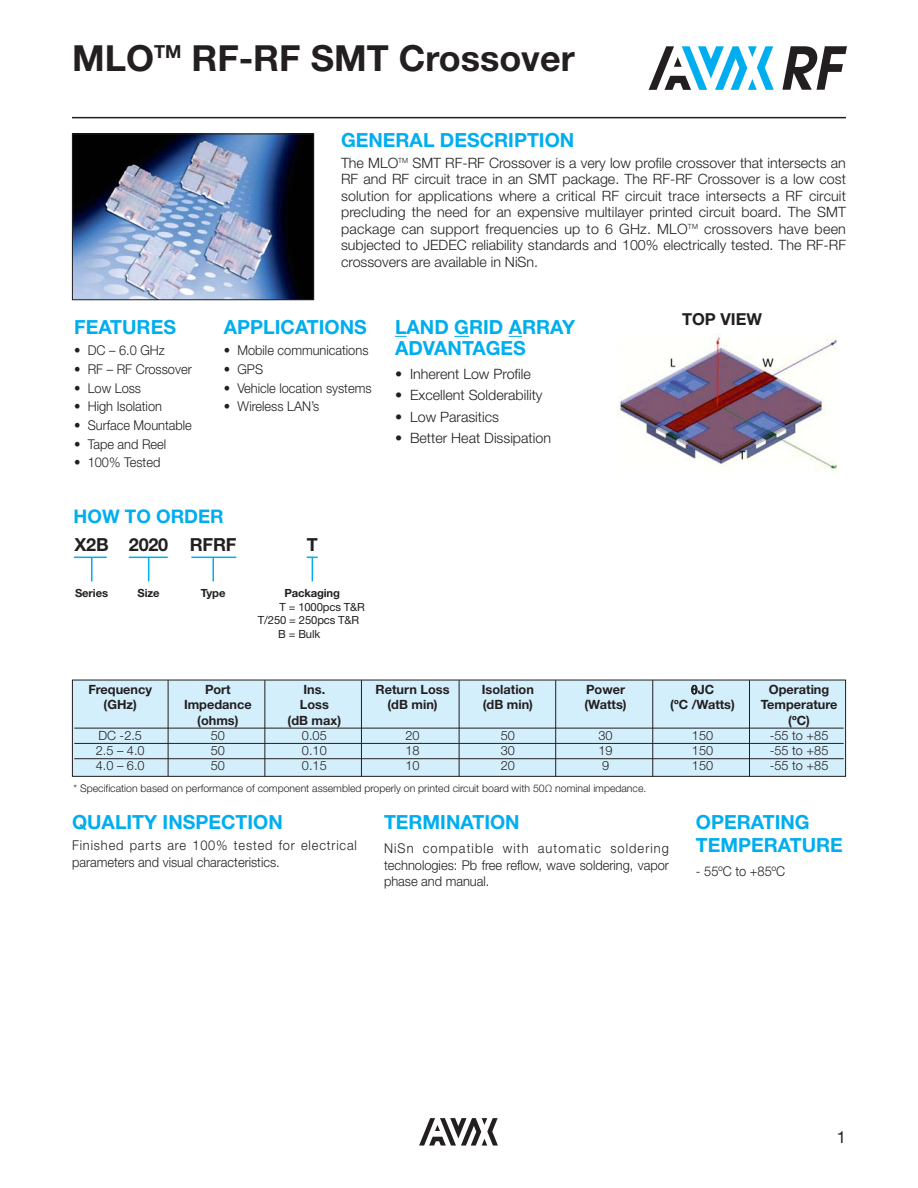
<style>
.page{position:relative;width:918px;height:1188px;background:#fff}
.page>*{position:absolute;margin:0;border:0;box-sizing:border-box;transform-origin:0 0}
.t1{font:700 36px "Helvetica Neue LT Std";color:#231f20}
.t2{font:700 19.5px/22.5px "Helvetica Neue LT Std";color:#00aeef}
.t3{font:700 18.75px "Helvetica Neue LT Std";color:#00aeef}
.t4{font:700 18px "Helvetica Neue LT Std";letter-spacing:-.01em;color:#231f20}
.t5{font:700 16.5px "Helvetica Neue LT Std";color:#231f20}
.t6{font:16.5px "Helvetica Neue";color:#231f20}
.t7{font:300 14.25px/16.5px "Helvetica Neue LT Std";color:#231f20;text-align:justify}
.t8{font:300 13.5px/16.5px "Helvetica Neue LT Std";color:#231f20;text-align:justify;scale:.95 1}
.t9{font:300 13.5px/16.5px "Helvetica Neue LT Std";letter-spacing:.05em;color:#231f20;scale:.95 1}
.t10{font:700 12.75px "Helvetica Neue LT Std";color:#231f20}
.t11{font:300 12.75px "Helvetica Neue LT Std";color:#231f20}
.t12{font:11.25px "Helvetica Neue LT Std";letter-spacing:-.01em;color:#231f20}
.t13{font:700 11.25px "Helvetica Neue LT Std";letter-spacing:-.01em;color:#231f20}
.t14{font:300 10.5px "Helvetica Neue LT Std";color:#231f20}
</style>
<div class="page">
<svg style="left:419px;top:1118px;width:79px;height:28px"></svg>
<svg style="left:782px;top:46px;width:65px;height:44px"></svg>
<svg style="left:649px;top:46px;width:125px;height:44px"></svg>
<hr style="left:72px;top:117px;width:774px;height:1px;background:#231f20">
<img style="left:74px;top:136px;width:238px;height:162px">
<div style="left:72px;top:134px;width:242px;height:166px;border:1px solid #231f20"></div>
<img style="left:618px;top:334px;width:218px;height:136px">
<svg style="left:395px;top:336px;width:12px;height:1px"></svg>
<svg style="left:454px;top:336px;width:15px;height:1px"></svg>
<svg style="left:509px;top:336px;width:13px;height:1px"></svg>
<div style="left:72px;top:680px;width:774px;height:96px;background:#d4effc"></div>
<div style="left:72px;top:680px;width:774px;height:97px;border:1px solid #231f20"></div>
<hr style="left:74px;top:728px;width:770px;height:1px;background:#231f20">
<hr style="left:74px;top:743px;width:770px;height:1px;background:#231f20">
<hr style="left:74px;top:758px;width:770px;height:1px;background:#231f20">
<hr style="left:168px;top:680px;width:1px;height:97px;background:#231f20">
<hr style="left:264px;top:680px;width:1px;height:97px;background:#231f20">
<hr style="left:361px;top:680px;width:1px;height:97px;background:#231f20">
<hr style="left:459px;top:680px;width:1px;height:97px;background:#231f20">
<hr style="left:555px;top:680px;width:1px;height:97px;background:#231f20">
<hr style="left:652px;top:680px;width:1px;height:97px;background:#231f20">
<hr style="left:749px;top:680px;width:1px;height:97px;background:#231f20">
<hr style="left:74px;top:557px;width:33px;height:1px;background:#00aeef">
<hr style="left:91px;top:557px;width:2px;height:24px;background:#00aeef">
<hr style="left:129px;top:557px;width:39px;height:1px;background:#00aeef">
<svg style="left:148px;top:558px;width:1px;height:23px"></svg>
<hr style="left:191px;top:557px;width:45px;height:1px;background:#00aeef">
<svg style="left:213px;top:558px;width:1px;height:23px"></svg>
<svg style="left:307px;top:557px;width:11px;height:24px"></svg>
<h1 class="t1" style="left:72px;top:45px;width:504px">MLO<sup>TM</sup> RF-RF SMT Crossover</h1>
<h2 class="t2" style="left:74px;top:318px;width:103px">FEATURES</h2>
<p class="t8" style="left:74px;top:344px;width:97px">• DC – 6.0 GHz</p>
<p class="t8" style="left:74px;top:362px;width:125px">• RF – RF Crossover</p>
<p class="t8" style="left:74px;top:381px;width:72px">• Low Loss</p>
<p class="t8" style="left:74px;top:400px;width:94px">• High Isolation</p>
<p class="t8" style="left:74px;top:418px;width:126px">• Surface Mountable</p>
<p class="t8" style="left:74px;top:437px;width:99px">• Tape and Reel</p>
<p class="t8" style="left:74px;top:456px;width:92px">• 100% Tested</p>
<h2 class="t2" style="left:341px;top:130px;width:235px">GENERAL DESCRIPTION</h2>
<p class="t7" style="left:341px;top:156px;width:506px">The MLO<sup>TM</sup> SMT RF-RF Crossover is a very low profile crossover that intersects an RF and RF circuit trace in an SMT package. The RF-RF Crossover is a low cost solution for applications where a critical RF circuit trace intersects a RF circuit precluding the need for an expensive multilayer printed circuit board. The SMT package can support frequencies up to 6 GHz. MLO<sup>TM</sup> crossovers have been subjected to JEDEC reliability standards and 100% electrically tested. The RF-RF crossovers are available in NiSn.</p>
<h2 class="t2" style="left:224px;top:318px;width:144px">APPLICATIONS</h2>
<p class="t8" style="left:224px;top:344px;width:154px">• Mobile communications</p>
<p class="t8" style="left:224px;top:362px;width:43px">• GPS</p>
<p class="t8" style="left:224px;top:381px;width:157px">• Vehicle location systems</p>
<p class="t8" style="left:224px;top:400px;width:102px">• Wireless LAN’s</p>
<h2 class="t2" style="left:395px;top:319px;width:182px;line-height:21px">LAND GRID ARRAY<br>ADVANTAGES</h2>
<p class="t7" style="left:395px;top:368px;width:137px">• Inherent Low Profile</p>
<p class="t7" style="left:395px;top:389px;width:149px">• Excellent Solderability</p>
<p class="t7" style="left:395px;top:410px;width:105px">• Low Parasitics</p>
<p class="t7" style="left:395px;top:431px;width:157px">• Better Heat Dissipation</p>
<p class="t5" style="left:682px;top:313px;width:82px">TOP VIEW</p>
<h3 class="t3" style="left:74px;top:509px;width:152px">HOW TO ORDER</h3>
<p class="t4" style="left:190px;top:538px;width:48px">RFRF</p>
<p class="t13" style="left:201px;top:589px;width:26px">Type</p>
<p class="t4" style="left:74px;top:538px;width:36px">X2B</p>
<p class="t13" style="left:75px;top:589px;width:34px">Series</p>
<p class="t4" style="left:129px;top:538px;width:41px">2020</p>
<p class="t13" style="left:138px;top:589px;width:24px">Size</p>
<p class="t4" style="left:307px;top:538px;width:12px">T</p>
<p class="t13" style="left:284px;top:589px;width:57px">Packaging</p>
<p class="t12" style="left:279px;top:600px;width:87px">T = 1000pcs T&amp;R</p>
<p class="t12" style="left:258px;top:614px;width:103px">T/250 = 250pcs T&amp;R</p>
<p class="t12" style="left:278px;top:627px;width:44px">B = Bulk</p>
<p class="t10" style="left:88px;top:685px;width:65px">Frequency</p>
<p class="t10" style="left:205px;top:685px;width:27px">Port</p>
<p class="t10" style="left:304px;top:685px;width:23px">Ins.</p>
<p class="t10" style="left:376px;top:685px;width:75px">Return Loss</p>
<p class="t10" style="left:482px;top:685px;width:54px">Isolation</p>
<p class="t10" style="left:586px;top:685px;width:40px">Power</p>
<p class="t10" style="left:698px;top:685px;width:18px">JC</p>
<p class="t10" style="left:769px;top:685px;width:62px">Operating</p>
<p class="t10" style="left:104px;top:700px;width:35px">(GHz)</p>
<p class="t10" style="left:184px;top:700px;width:69px">Impedance</p>
<p class="t10" style="left:300px;top:700px;width:31px">Loss</p>
<p class="t10" style="left:387px;top:700px;width:52px">(dB min)</p>
<p class="t10" style="left:483px;top:700px;width:52px">(dB min)</p>
<p class="t10" style="left:584px;top:700px;width:44px">(Watts)</p>
<p class="t10" style="left:670px;top:700px;width:66px">(ºC /Watts)</p>
<p class="t10" style="left:761px;top:700px;width:78px">Temperature</p>
<p class="t10" style="left:197px;top:715px;width:43px">(ohms)</p>
<p class="t10" style="left:288px;top:715px;width:55px">(dB max)</p>
<p class="t10" style="left:788px;top:715px;width:23px">(ºC)</p>
<p class="t11" style="left:98px;top:731px;width:45px">DC -2.5</p>
<p class="t11" style="left:211px;top:731px;width:16px">50</p>
<p class="t11" style="left:302px;top:731px;width:26px">0.05</p>
<p class="t11" style="left:405px;top:731px;width:16px">20</p>
<p class="t11" style="left:501px;top:731px;width:16px">50</p>
<p class="t11" style="left:598px;top:731px;width:16px">30</p>
<p class="t11" style="left:692px;top:731px;width:23px">150</p>
<p class="t11" style="left:770px;top:731px;width:60px">-55 to +85</p>
<p class="t11" style="left:96px;top:746px;width:50px">2.5 – 4.0</p>
<p class="t11" style="left:211px;top:746px;width:16px">50</p>
<p class="t11" style="left:302px;top:746px;width:26px">0.10</p>
<p class="t11" style="left:405px;top:746px;width:16px">18</p>
<p class="t11" style="left:501px;top:746px;width:16px">30</p>
<p class="t11" style="left:598px;top:746px;width:16px">19</p>
<p class="t11" style="left:692px;top:746px;width:23px">150</p>
<p class="t11" style="left:770px;top:746px;width:60px">-55 to +85</p>
<p class="t11" style="left:96px;top:761px;width:50px">4.0 – 6.0</p>
<p class="t11" style="left:211px;top:761px;width:16px">50</p>
<p class="t11" style="left:302px;top:761px;width:26px">0.15</p>
<p class="t11" style="left:405px;top:761px;width:16px">10</p>
<p class="t11" style="left:501px;top:761px;width:16px">20</p>
<p class="t11" style="left:602px;top:761px;width:9px">9</p>
<p class="t11" style="left:692px;top:761px;width:23px">150</p>
<p class="t11" style="left:770px;top:761px;width:60px">-55 to +85</p>
<p class="t14" style="left:74px;top:785px;width:574px">* Specification based on performance of component assembled properly on printed circuit board with 50Ω nominal impedance.</p>
<h2 class="t2" style="left:72px;top:813px;width:212px">QUALITY INSPECTION</h2>
<p class="t9" style="left:72px;top:839px;width:301px">Finished parts are 100% tested for electrical parameters and visual characteristics.</p>
<h2 class="t2" style="left:384px;top:813px;width:137px">TERMINATION</h2>
<p class="t8" style="left:384px;top:842px;width:302px">NiSn compatible with automatic soldering technologies: Pb free reflow, wave soldering, vapor phase and manual.</p>
<h2 class="t2" style="left:696px;top:813px;width:148px">OPERATING<br>TEMPERATURE</h2>
<p class="t8" style="left:696px;top:864px;width:95px">- 55ºC to +85ºC</p>
<p class="t6" style="left:837px;top:1131px;width:11px">1</p>
</div>
